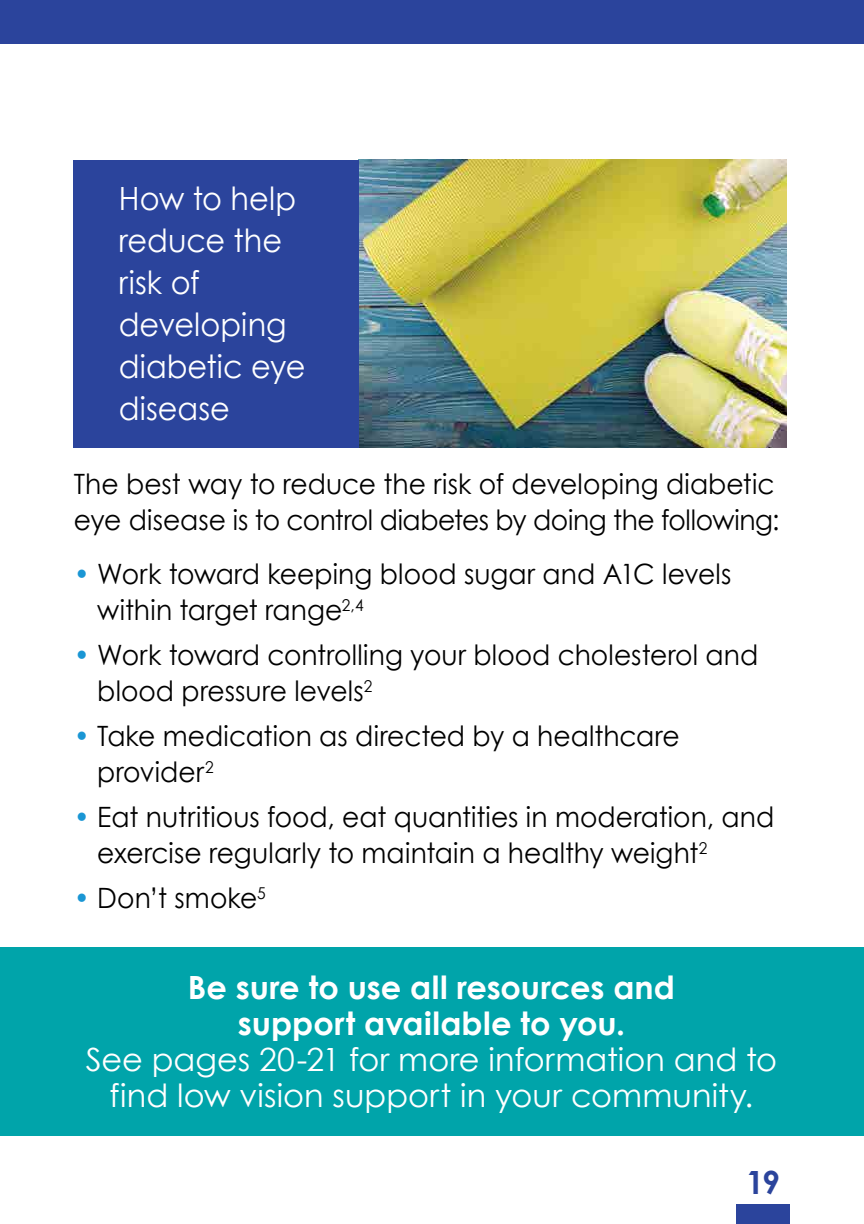
<style>
.page{position:relative;width:864px;height:1224px;background:#fff}
.page>*{position:absolute;margin:0;border:0;box-sizing:border-box;transform-origin:0 0}
.t1{font:32px/36px "Century Gothic";color:#fff;text-align:center}
.t2{font:32px/42px "Century Gothic";color:#fff;scale:.95 1}
.t3{font:700 32px/36px "Century Gothic";color:#fff;text-align:center}
.t4{font:700 32px "Century Gothic";color:#2b449c}
.t5{font:28px/36px "Century Gothic";color:#000;scale:.95 1}
.s1{color:#1a96d4}
</style>
<div class="page">
<div style="left:736px;top:1204px;width:54px;height:20px;background:#2b449c"></div>
<div style="left:0;top:0;width:864px;height:44px;background:#2b449c"></div>
<div style="left:0;top:947px;width:864px;height:189px;background:#00a4aa"></div>
<img style="left:359px;top:160px;width:428px;height:288px">
<div style="left:74px;top:160px;width:285px;height:288px;background:#2b449c"></div>
<p class="t2" style="left:119px;top:177px;width:198px">How to help reduce the risk of developing diabetic eye disease</p>
<p class="t5" style="left:74px;top:465px;width:744px">The best way to reduce the risk of developing diabetic eye disease is to control diabetes by doing the following:</p>
<p class="t5" style="left:97px;top:555px;width:669px;text-indent:-23px"><span class="s1">•</span> Work toward keeping blood sugar and A1C levels within target range<sup>2,4</sup></p>
<p class="t5" style="left:97px;top:636px;width:697px;text-indent:-23px"><span class="s1">•</span> Work toward controlling your blood cholesterol and blood pressure levels<sup>2</sup></p>
<p class="t5" style="left:97px;top:717px;width:615px;text-indent:-23px"><span class="s1">•</span> Take medication as directed by a healthcare provider<sup>2</sup></p>
<p class="t5" style="left:97px;top:798px;width:714px;text-indent:-23px"><span class="s1">•</span> Eat nutritious food, eat quantities in moderation, and exercise regularly to maintain a healthy weight<sup>2</sup></p>
<p class="t5" style="left:74px;top:879px;width:204px"><span class="s1">•</span> Don’t smoke<sup>5</sup></p>
<p class="t3" style="left:188px;top:969px;width:489px">Be sure to use all resources and support available to you.</p>
<p class="t1" style="left:86px;top:1041px;width:693px">See pages 20-21 for more information and to find low vision support in your community.</p>
<p class="t4" style="left:746px;top:1162px;width:35px">19</p>
</div>
